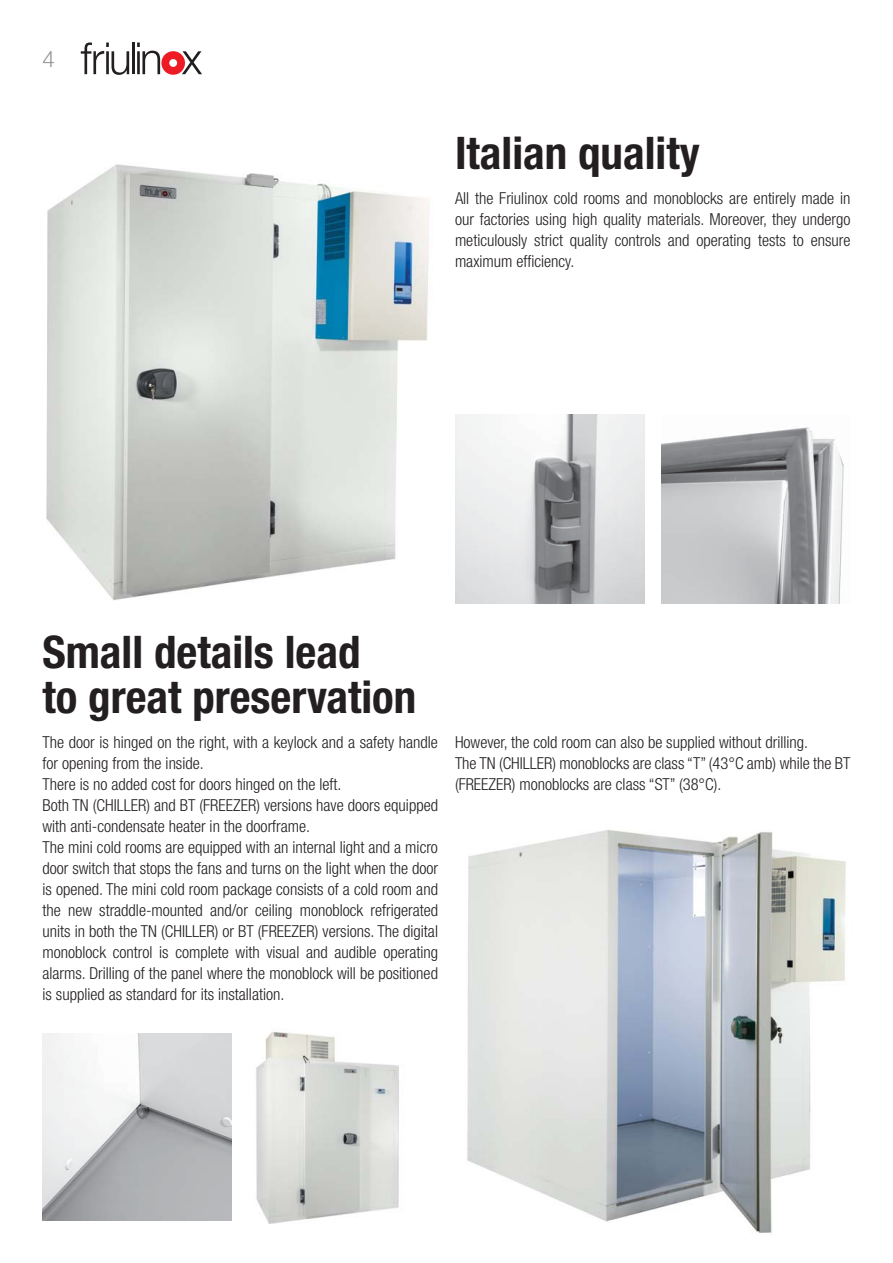
<style>
.page{position:relative;width:893px;height:1263px;background:#fff}
.page>*{position:absolute;margin:0;border:0;box-sizing:border-box;transform-origin:0 0}
.t1{font:700 condensed 45px/45px "Helvetica Neue";color:#231f20}
.t2{font:300 22.5px "Helvetica Neue";color:#939598}
.t3{font:300 condensed 16.5px/21px "Helvetica Neue";color:#231f20}
</style>
<div class="page">
<svg style="left:81px;top:43px;width:48px;height:32px"></svg>
<hr style="left:132px;top:43px;width:2px;height:31px;background:#231f20">
<svg style="left:137px;top:43px;width:65px;height:32px"></svg>
<img style="left:661px;top:427px;width:183px;height:177px">
<img style="left:256px;top:1031px;width:143px;height:193px">
<img style="left:455px;top:415px;width:189px;height:189px">
<img style="left:43px;top:1033px;width:189px;height:187px">
<img style="left:46px;top:164px;width:384px;height:437px">
<img style="left:467px;top:830px;width:379px;height:404px">
<h2 class="t2" style="left:43px;top:46px;width:14px">4</h2>
<h1 class="t1" style="left:455px;top:134px;width:246px">Italian quality</h1>
<p class="t3" style="left:455px;top:189px;width:397px;text-align:justify">All the Friulinox cold rooms and monoblocks are entirely made in our factories using high quality materials. Moreover, they undergo meticulously strict quality controls and operating tests to ensure maximum efficiency.</p>
<h1 class="t1" style="left:43px;top:633px;width:375px">Small details lead<br>to great preservation</h1>
<p class="t3" style="left:43px;top:733px;width:397px">The door is hinged on the right, with a keylock and a safety handle for opening from the inside.<br>There is no added cost for doors hinged on the left.<br>Both TN (CHILLER) and BT (FREEZER) versions have doors equipped with anti-condensate heater in the doorframe.<br>The mini cold rooms are equipped with an internal light and a micro door switch that stops the fans and turns on the light when the door is opened. The mini cold room package consists of a cold room and the new straddle-mounted and/or ceiling monoblock refrigerated units in both the TN (CHILLER) or BT (FREEZER) versions. The digital monoblock control is complete with visual and audible operating alarms. Drilling of the panel where the monoblock will be positioned is supplied as standard for its installation.</p>
<p class="t3" style="left:455px;top:733px;width:397px">However, the cold room can also be supplied without drilling.<br>The TN (CHILLER) monoblocks are class “T” (43°C amb) while the BT (FREEZER) monoblocks are class “ST” (38°C).</p>
</div>
